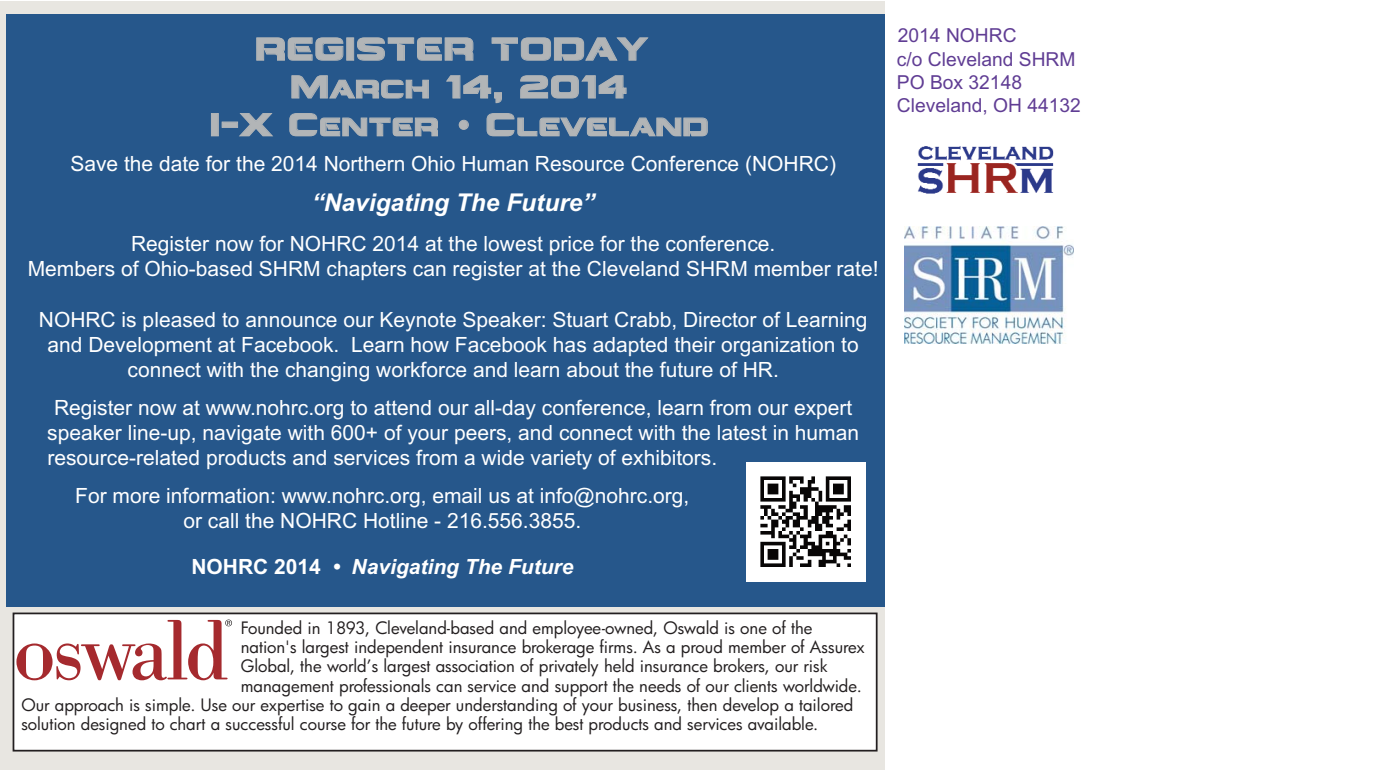
<style>
.page{position:relative;width:1386px;height:772px;background:#fff}
.page>*{position:absolute;margin:0;border:0;box-sizing:border-box;transform-origin:0 0}
.t1{font:31.5px/37.8px "Montalban";color:#b2b5b7;text-align:center}
.t2{font:italic 700 24.5px "Arial";color:#fff}
.t3{font:21px/25.2px "Arial";color:#fff;text-align:center}
.t4{font:italic 700 21px "Arial";color:#fff}
.t5{font:19.25px/23.4px "Arial";color:#603d94}
.t6{font:16.62px "Futura";color:#231f20}
.s1{font-style:normal}
</style>
<div class="page">
<div style="left:0;top:2px;width:1386px;height:768px;background:#e8e6e1"></div>
<div style="left:885px;top:2px;width:501px;height:768px;background:#fff"></div>
<div style="left:13px;top:613px;width:864px;height:137px;background:#fff"></div>
<div style="left:13px;top:612px;width:865px;height:139px;border:2px solid #231f20"></div>
<svg style="left:16px;top:619px;width:216px;height:61px"></svg>
<div style="left:6px;top:14px;width:878px;height:592px;background:#26578b"></div>
<svg style="left:256px;top:37px;width:88px;height:24px"></svg>
<div style="left:346px;top:37px;width:8px;height:24px;border:1px solid #b2b5b7"></div>
<svg style="left:357px;top:37px;width:117px;height:24px"></svg>
<svg style="left:491px;top:37px;width:158px;height:24px"></svg>
<svg style="left:291px;top:75px;width:138px;height:24px"></svg>
<svg style="left:446px;top:75px;width:56px;height:29px"></svg>
<svg style="left:520px;top:75px;width:107px;height:24px"></svg>
<div style="left:211px;top:113px;width:8px;height:23px;border:1px solid #b2b5b7"></div>
<div style="left:222px;top:122px;width:16px;height:6px;border:1px solid #b2b5b7"></div>
<svg style="left:238px;top:113px;width:35px;height:24px"></svg>
<svg style="left:289px;top:113px;width:149px;height:24px"></svg>
<div style="left:459px;top:120px;width:10px;height:10px;border:1px solid #b2b5b7;border-radius:50%"></div>
<svg style="left:486px;top:113px;width:222px;height:24px"></svg>
<img style="left:917px;top:146px;width:137px;height:48px">
<img style="left:904px;top:226px;width:169px;height:118px">
<img style="left:746px;top:462px;width:119px;height:119px">
<p class="t1" style="left:211px;top:28px;width:500px">REGISTER TODAY<br>March 14, 2014<br>I–X Center • Cleveland</p>
<p class="t3" style="left:70px;top:151px;width:767px">Save the date for the 2014 Northern Ohio Human Resource Conference (NOHRC)</p>
<p class="t2" style="left:312px;top:186px;width:285px">“Navigating The Future”</p>
<p class="t3" style="left:28px;top:231px;width:852px">Register now for NOHRC 2014 at the lowest price for the conference.<br>Members of Ohio-based SHRM chapters can register at the Cleveland SHRM member rate!</p>
<p class="t3" style="left:39px;top:306px;width:830px">NOHRC is pleased to announce our Keynote Speaker: Stuart Crabb, Director of Learning and Development at Facebook. Learn how Facebook has adapted their organization to connect with the changing workforce and learn about the future of HR.</p>
<p class="t3" style="left:47px;top:395px;width:813px;text-align:left;text-indent:7px">Register now at www.nohrc.org to attend our all-day conference, learn from our expert speaker line-up, navigate with 600+ of your peers, and connect with the latest in human resource-related products and services from a wide variety of exhibitors.</p>
<p class="t3" style="left:75px;top:483px;width:616px">For more information: www.nohrc.org, email us at info@nohrc.org, or call the NOHRC Hotline - 216.556.3855.</p>
<p class="t4" style="left:191px;top:553px;width:383px"><span class="s1">NOHRC 2014</span> • Navigating The Future</p>
<p class="t6" style="left:241px;top:616px;width:573px">Founded in 1893, Cleveland-based and employee-owned, Oswald is one of the</p>
<p class="t6" style="left:241px;top:636px;width:626px">nation's largest independent insurance brokerage firms. As a proud member of Assurex</p>
<p class="t6" style="left:241px;top:655px;width:588px">Global, the world’s largest association of privately held insurance brokers, our risk</p>
<p class="t6" style="left:241px;top:674px;width:623px">management professionals can service and support the needs of our clients worldwide.</p>
<p class="t6" style="left:21px;top:693px;width:834px">Our approach is simple. Use our expertise to gain a deeper understanding of your business, then develop a tailored</p>
<p class="t6" style="left:21px;top:713px;width:798px">solution designed to chart a successful course for the future by offering the best products and services available.</p>
<p class="t5" style="left:897px;top:23px;width:186px">2014 NOHRC<br>c/o Cleveland SHRM<br>PO Box 32148<br>Cleveland, OH 44132</p>
</div>
